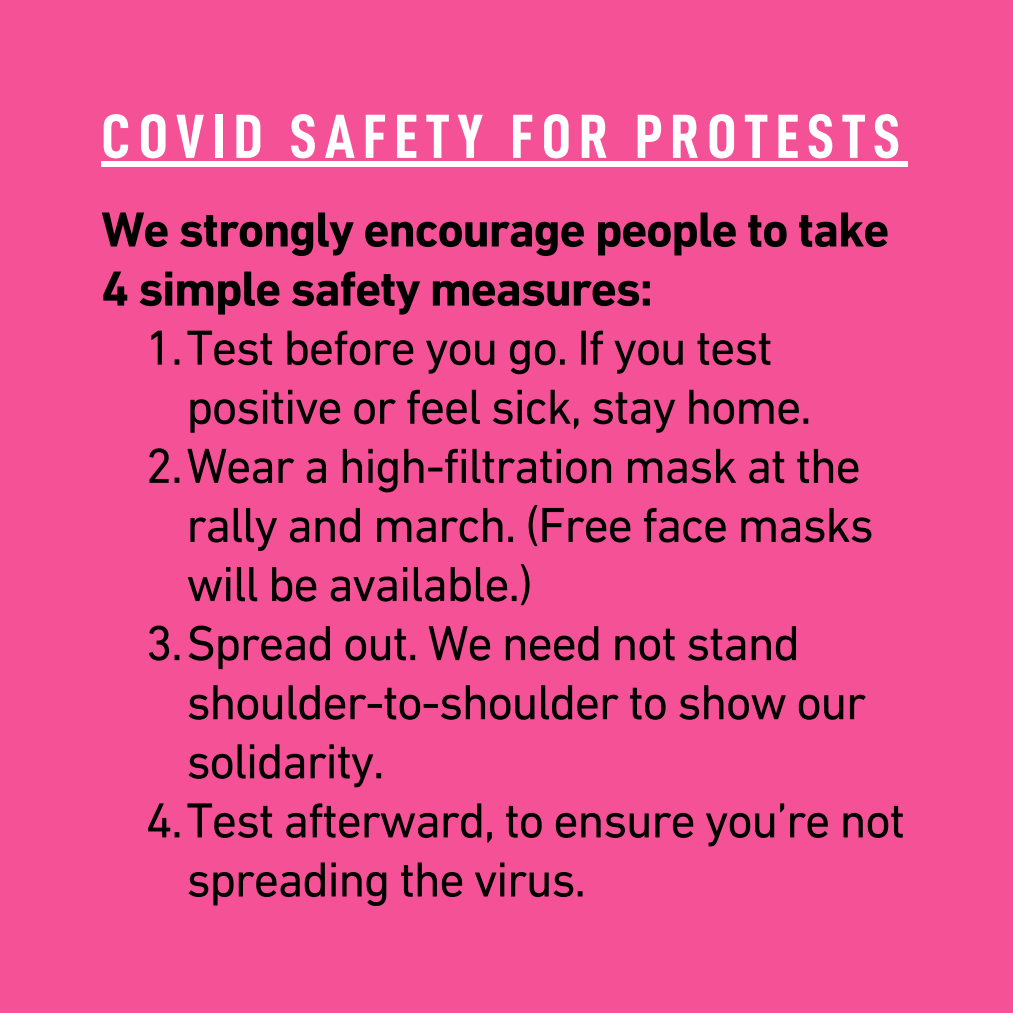
<style>
.page{position:relative;width:1013px;height:1013px;background:#fff}
.page>*{position:absolute;margin:0;border:0;box-sizing:border-box;transform-origin:0 0}
.t1{font:62.5px "D DIN Condensed Bold";letter-spacing:.13em;color:#fff}
.t2{font:50px/59px "DIN Next LT Pro";letter-spacing:-.03em;color:#000}
.t3{font:700 50px/59px "DIN Next LT Pro";letter-spacing:-.025em;color:#000}
</style>
<div class="page">
<div style="left:0;top:0;width:1012px;height:1012px;background:#f45197"></div>
<div style="left:101px;top:162px;width:807px;height:5px;background:#fff"></div>
<p class="t1" style="left:101px;top:106px;width:800px">COVID SAFETY FOR PROTESTS</p>
<p class="t3" style="left:101px;top:204px;width:789px">We strongly encourage people to take<br>4 simple safety measures:</p>
<p class="t2" style="left:186px;top:322px;width:627px;text-indent:-41px">1.Test before you go. If you test positive or feel sick, stay home.</p>
<p class="t2" style="left:186px;top:441px;width:689px;text-indent:-41px">2.Wear a high-filtration mask at the rally and march. (Free face masks will be available.)</p>
<p class="t2" style="left:186px;top:618px;width:681px;text-indent:-41px">3.Spread out. We need not stand shoulder-to-shoulder to show our solidarity.</p>
<p class="t2" style="left:186px;top:795px;width:720px;text-indent:-41px">4.Test afterward, to ensure you’re not spreading the virus.</p>
</div>
